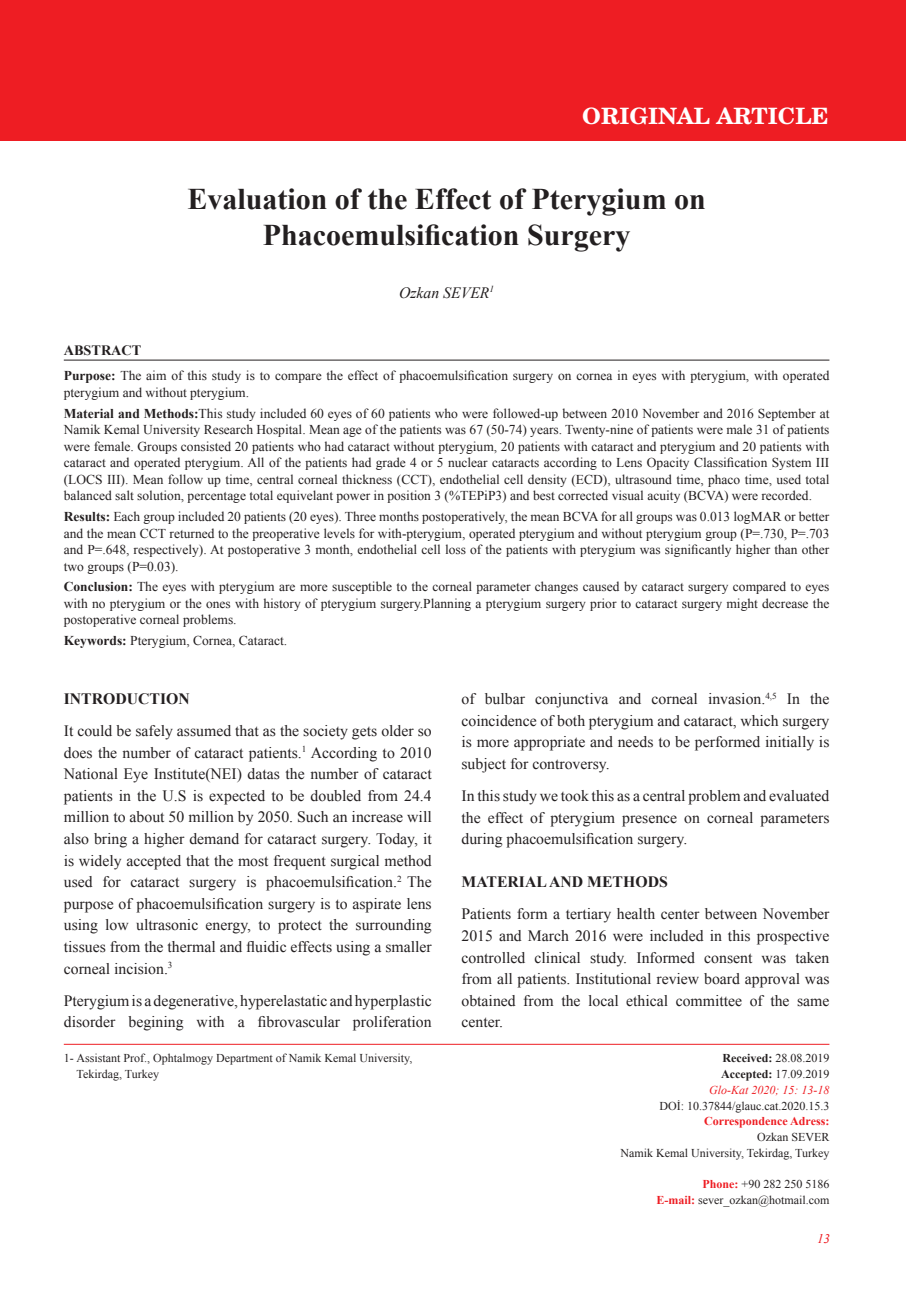
<style>
.page{position:relative;width:906px;height:1289px;background:#fff}
.page>*{position:absolute;margin:0;border:0;box-sizing:border-box;transform-origin:0 0}
.t1{font:700 30px/36px "Times New Roman";color:#231f20;text-align:center}
.t2{font:700 22.5px "Te X Gyre Schola";color:#fff}
.t3{font:15.75px/21.6px "Times New Roman";color:#231f20;text-align:justify}
.t4{font:700 15.75px "Times New Roman";color:#231f20}
.t5{font:italic 15.75px "Times New Roman";color:#231f20}
.t6{font:700 14.25px "Times New Roman";color:#231f20}
.t7{font:13.5px/16.5px "Times New Roman";color:#231f20;text-align:justify}
.t8{font:italic 13.2px "Times New Roman";color:#ee1d23}
.t9{font:12px/15.8px "Times New Roman";color:#231f20;text-align:right}
.t10{font:700 12px "Times New Roman";color:#ee1d23}
.s1{font-weight:700}
.s2{font-style:italic;color:#ee1d23}
.s3{font-weight:700;color:#ee1d23}
</style>
<div class="page">
<div style="left:0;top:0;width:906px;height:140px;background:#ee1d23"></div>
<hr style="left:64px;top:1043px;width:765px;height:1px;background:#ee1d23">
<hr style="left:64px;top:360px;width:765px;height:1px;background:#231f20">
<h2 class="t2" style="left:582px;top:107px;width:248px">ORIGINAL ARTICLE</h2>
<h1 class="t1" style="left:187px;top:181px;width:520px">Evaluation of the Effect of Pterygium on<br>Phacoemulsification Surgery</h1>
<p class="t5" style="left:399px;top:284px;width:97px">Ozkan SEVER<sup>1</sup></p>
<p class="t6" style="left:64px;top:343px;width:79px">ABSTRACT</p>
<p class="t7" style="left:64px;top:367px;width:767px"><span class="s1">Purpose:</span> The aim of this study is to compare the effect of phacoemulsification surgery on cornea in eyes with pterygium, with operated pterygium and without pterygium.</p>
<p class="t7" style="left:64px;top:405px;width:767px"><span class="s1">Material and Methods:</span>This study included 60 eyes of 60 patients who were followed-up between 2010 November and 2016 September at Namik Kemal University Research Hospital. Mean age of the patients was 67 (50-74) years. Twenty-nine of patients were male 31 of patients were female. Groups consisted 20 patients who had cataract without pterygium, 20 patients with cataract and pterygium and 20 patients with cataract and operated pterygium. All of the patients had grade 4 or 5 nuclear cataracts according to Lens Opacity Classification System III (LOCS III). Mean follow up time, central corneal thickness (CCT), endothelial cell density (ECD), ultrasound time, phaco time, used total balanced salt solution, percentage total equivelant power in position 3 (%TEPiP3) and best corrected visual acuity (BCVA) were recorded.</p>
<p class="t7" style="left:64px;top:508px;width:767px"><span class="s1">Results:</span> Each group included 20 patients (20 eyes). Three months postoperatively, the mean BCVA for all groups was 0.013 logMAR or better and the mean CCT returned to the preoperative levels for with-pterygium, operated pterygium and without pterygium group (P=.730, P=.703 and P=.648, respectively). At postoperative 3 month, endothelial cell loss of the patients with pterygium was significantly higher than other two groups (P=0.03).</p>
<p class="t7" style="left:64px;top:578px;width:767px"><span class="s1">Conclusion:</span> The eyes with pterygium are more susceptible to the corneal parameter changes caused by cataract surgery compared to eyes with no pterygium or the ones with history of pterygium surgery.Planning a pterygium surgery prior to cataract surgery might decrease the postoperative corneal problems.</p>
<p class="t7" style="left:64px;top:632px;width:225px"><span class="s1">Keywords:</span> Pterygium, Cornea, Cataract.</p>
<p class="t4" style="left:64px;top:689px;width:127px">INTRODUCTION</p>
<p class="t3" style="left:64px;top:720px;width:369px">It could be safely assumed that as the society gets older so does the number of cataract patients.<sup>1</sup> According to 2010<br>National Eye Institute(NEI) datas the number of cataract patients in the U.S is expected to be doubled from 24.4 million to about 50 million by 2050. Such an increase will also bring a higher demand for cataract surgery. Today, it is widely accepted that the most frequent surgical method used for cataract surgery is phacoemulsification.<sup>2</sup> The purpose of phacoemulsification surgery is to aspirate lens using low ultrasonic energy, to protect the surrounding tissues from the thermal and fluidic effects using a smaller corneal incision.<sup>3</sup></p>
<p class="t3" style="left:64px;top:989px;width:369px">Pterygium is a degenerative, hyperelastatic and hyperplastic disorder begining with a fibrovascular proliferation</p>
<p class="t3" style="left:461px;top:688px;width:369px">of bulbar conjunctiva and corneal invasion.<sup>4,5</sup> In the coincidence of both pterygium and cataract, which surgery is more appropriate and needs to be performed initially is subject for controversy.</p>
<p class="t3" style="left:461px;top:785px;width:369px">In this study we took this as a central problem and evaluated the effect of pterygium presence on corneal parameters during phacoemulsification surgery.</p>
<p class="t4" style="left:461px;top:873px;width:208px">MATERIAL AND METHODS</p>
<p class="t3" style="left:461px;top:903px;width:369px">Patients form a tertiary health center between November 2015 and March 2016 were included in this prospective controlled clinical study. Informed consent was taken from all patients. Institutional review board approval was obtained from the local ethical committee of the same center.</p>
<p class="t9" style="left:77px;top:1050px;width:337px;text-align:left;text-indent:-13px">1- Assistant Prof., Ophtalmogy Department of Namik Kemal University,<br>Tekirdag, Turkey</p>
<p class="t9" style="left:709px;top:1050px;width:122px"><span class="s1">Received:</span> 28.08.2019<br><span class="s1">Accepted:</span> 17.09.2019<br><span class="s2">Glo-Kat 2020; 15: 13-18</span></p>
<p class="t9" style="left:659px;top:1097px;width:171px">DOİ: 10.37844/glauc.cat.2020.15.3</p>
<p class="t10" style="left:704px;top:1114px;width:127px">Correspondence Adress:</p>
<p class="t9" style="left:620px;top:1129px;width:210px">Ozkan SEVER<br>Namik Kemal University, Tekirdag, Turkey</p>
<p class="t9" style="left:656px;top:1176px;width:175px"><span class="s3">Phone:</span> +90 282 250 5186<br><span class="s3">E-mail:</span> sever_ozkan@hotmail.com</p>
<p class="t8" style="left:817px;top:1230px;width:15px">13</p>
</div>
